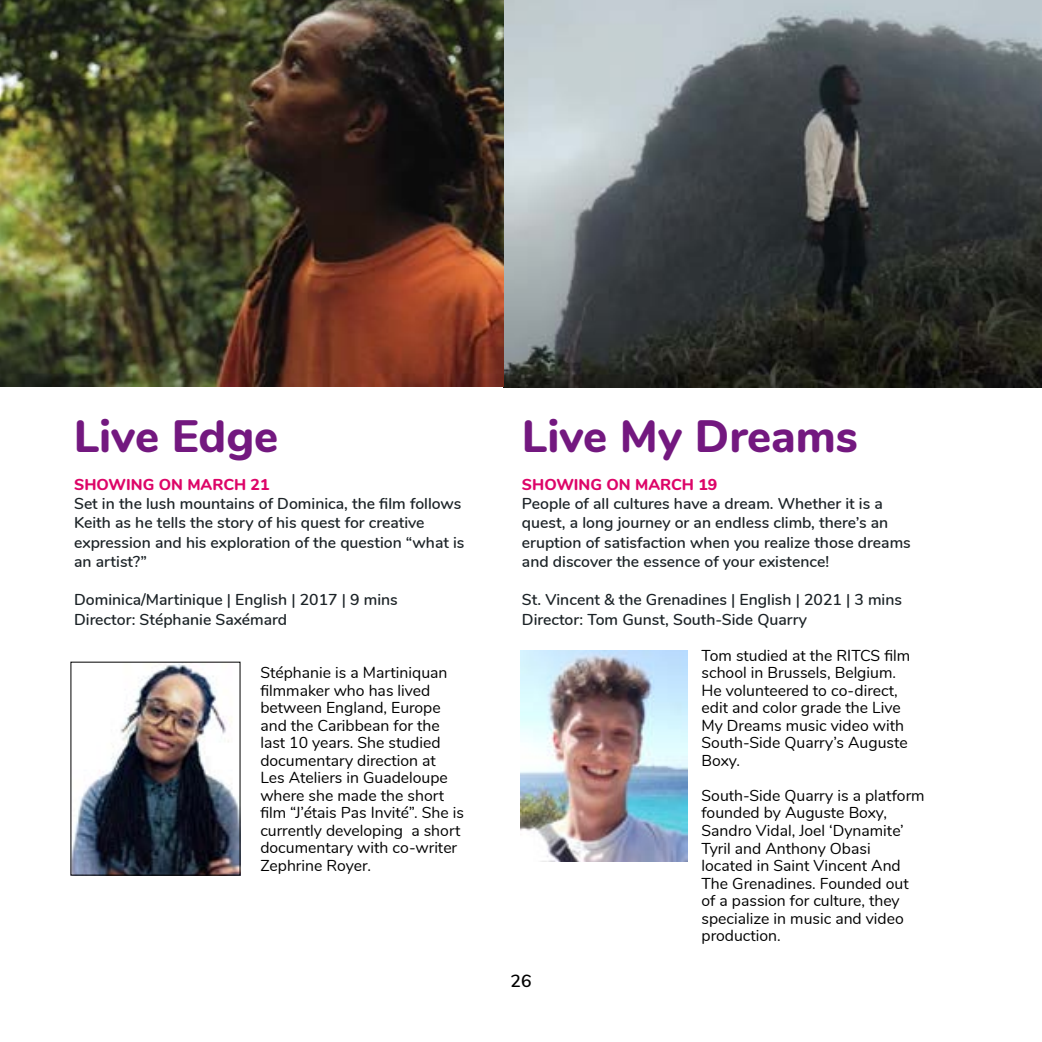
<style>
.page{position:relative;width:1042px;height:1042px;background:#fff}
.page>*{position:absolute;margin:0;border:0;box-sizing:border-box;transform-origin:0 0}
.t1{font:800 45.32px "Nunito";color:#73187f}
.t2{font:600 17.5px "Nunito";color:#000}
.t3{font:15.75px/17.5px "Nunito";color:#000}
.t4{font:600 15.75px/19.2px "Nunito";color:#1c2327}
.t5{font:800 15.75px "Nunito";color:#dd0568}
</style>
<div class="page">
<img style="left:0;top:0;width:1042px;height:388px">
<img style="left:73px;top:664px;width:165px;height:209px">
<img style="left:520px;top:650px;width:167px;height:211px">
<h1 class="t1" style="left:74px;top:402px;width:206px">Live Edge</h1>
<p class="t5" style="left:74px;top:473px;width:197px">SHOWING ON MARCH 21</p>
<p class="t4" style="left:74px;top:493px;width:392px">Set in the lush mountains of Dominica, the film follows Keith as he tells the story of his quest for creative expression and his exploration of the question “what is an artist?”</p>
<p class="t4" style="left:74px;top:589px;width:325px">Dominica/Martinique | English | 2017 | 9 mins<br>Director: Stéphanie Saxémard</p>
<p class="t3" style="left:260px;top:663px;width:205px">Stéphanie is a Martiniquan filmmaker who has lived between England, Europe and the Caribbean for the last 10 years. She studied documentary direction at<br>Les Ateliers in Guadeloupe where she made the short film “J’étais Pas Invité”. She is currently developing a short documentary with co-writer<br>Zephrine Royer.</p>
<h1 class="t1" style="left:522px;top:402px;width:337px">Live My Dreams</h1>
<p class="t5" style="left:522px;top:473px;width:197px">SHOWING ON MARCH 19</p>
<p class="t4" style="left:522px;top:493px;width:390px">People of all cultures have a dream. Whether it is a quest, a long journey or an endless climb, there’s an eruption of satisfaction when you realize those dreams and discover the essence of your existence!</p>
<p class="t4" style="left:522px;top:589px;width:382px">St. Vincent &amp; the Grenadines | English | 2021 | 3 mins<br>Director: Tom Gunst, South-Side Quarry</p>
<p class="t2" style="left:510px;top:968px;width:22px">26</p>
<p class="t3" style="left:701px;top:646px;width:210px">Tom studied at the RITCS film school in Brussels, Belgium.<br>He volunteered to co-direct, edit and color grade the Live<br>My Dreams music video with<br>South-Side Quarry’s Auguste<br>Boxy.</p>
<p class="t3" style="left:701px;top:786px;width:225px">South-Side Quarry is a platform founded by Auguste Boxy,<br>Sandro Vidal, Joel ‘Dynamite’<br>Tyril and Anthony Obasi located in Saint Vincent And<br>The Grenadines. Founded out of a passion for culture, they specialize in music and video production.</p>
</div>
